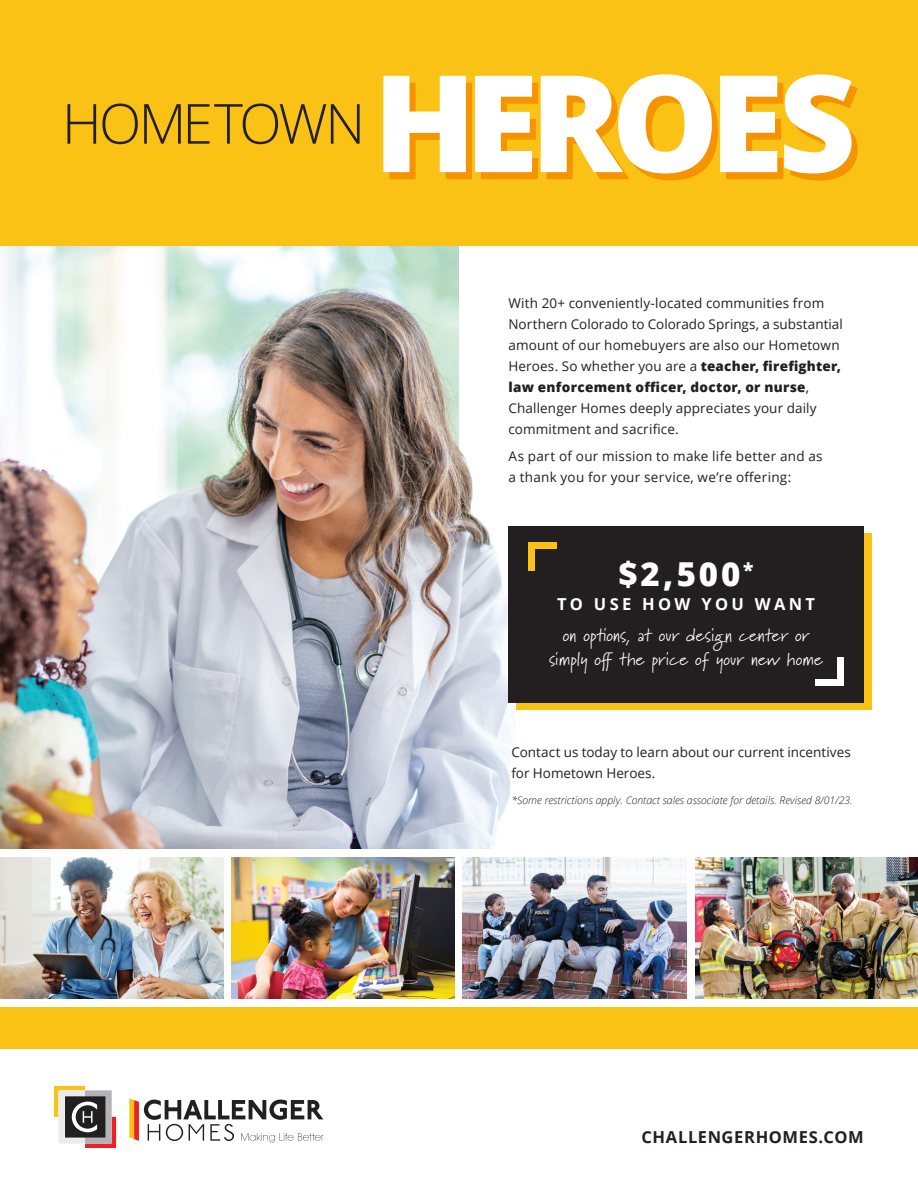
<style>
.page{position:relative;width:918px;height:1188px;background:#fff}
.page>*{position:absolute;margin:0;border:0;box-sizing:border-box;transform-origin:0 0}
.t1{font:800 33px "Open Sans";color:#fff}
.t2{font:18px/24px "Marydale";letter-spacing:.01em;color:#fff;text-align:center}
.t3{font:700 16.5px "Open Sans";letter-spacing:.035em;color:#231f20}
.t4{font:700 16.5px "Open Sans";letter-spacing:.2em;color:#fff}
.t5{font:13.5px/21px "Open Sans";letter-spacing:.01em;color:#231f20}
.t6{font:italic 300 10.5px "Open Sans";color:#231f20}
.s1{font-weight:800}
</style>
<div class="page">
<img style="left:0;top:857px;width:223px;height:142px">
<img style="left:695px;top:857px;width:223px;height:142px">
<img style="left:232px;top:857px;width:223px;height:142px">
<div style="left:0;top:0;width:918px;height:246px;background:#fac215"></div>
<svg style="left:54px;top:1086px;width:62px;height:62px"></svg>
<svg style="left:129px;top:1098px;width:194px;height:45px"></svg>
<img style="left:463px;top:857px;width:223px;height:142px">
<div style="left:0;top:1008px;width:918px;height:41px;background:#fac215"></div>
<img style="left:0;top:246px;width:516px;height:602px">
<div style="left:516px;top:534px;width:355px;height:176px;background:#fac215"></div>
<div style="left:508px;top:526px;width:356px;height:176px;background:#231f20"></div>
<div style="left:528px;top:543px;width:6px;height:28px;background:#fac215"></div>
<div style="left:528px;top:543px;width:29px;height:6px;background:#fac215"></div>
<div style="left:838px;top:657px;width:6px;height:29px;background:#fff"></div>
<div style="left:815px;top:679px;width:29px;height:7px;background:#fff"></div>
<svg style="left:383px;top:74px;width:475px;height:106px"></svg>
<svg style="left:67px;top:104px;width:29px;height:40px"></svg>
<svg style="left:102px;top:104px;width:36px;height:40px"></svg>
<svg style="left:144px;top:104px;width:37px;height:40px"></svg>
<svg style="left:188px;top:104px;width:172px;height:40px"></svg>
<p class="t5" style="left:508px;top:292px;width:336px">With 20+ conveniently-located communities from Northern Colorado to Colorado Springs, a substantial amount of our homebuyers are also our Hometown Heroes. So whether you are a <span class="s1">teacher, firefighter, law enforcement officer, doctor, or nurse</span>, Challenger Homes deeply appreciates your daily commitment and sacrifice.</p>
<p class="t5" style="left:508px;top:446px;width:316px">As part of our mission to make life better and as a thank you for your service, we’re offering:</p>
<h1 class="t1" style="left:618px;top:549px;width:137px">$2,500<sup>*</sup></h1>
<p class="t4" style="left:557px;top:593px;width:259px">TO USE HOW YOU WANT</p>
<h2 class="t2" style="left:549px;top:623px;width:275px">on options, at our design center or simply off the price of your new home</h2>
<p class="t5" style="left:511px;top:741px;width:341px">Contact us today to learn about our current incentives for Hometown Heroes.</p>
<p class="t6" style="left:511px;top:793px;width:343px">*Some restrictions apply. Contact sales associate for details. Revised 8/01/23.</p>
<p class="t3" style="left:642px;top:1126px;width:224px">CHALLENGERHOMES.COM</p>
</div>
